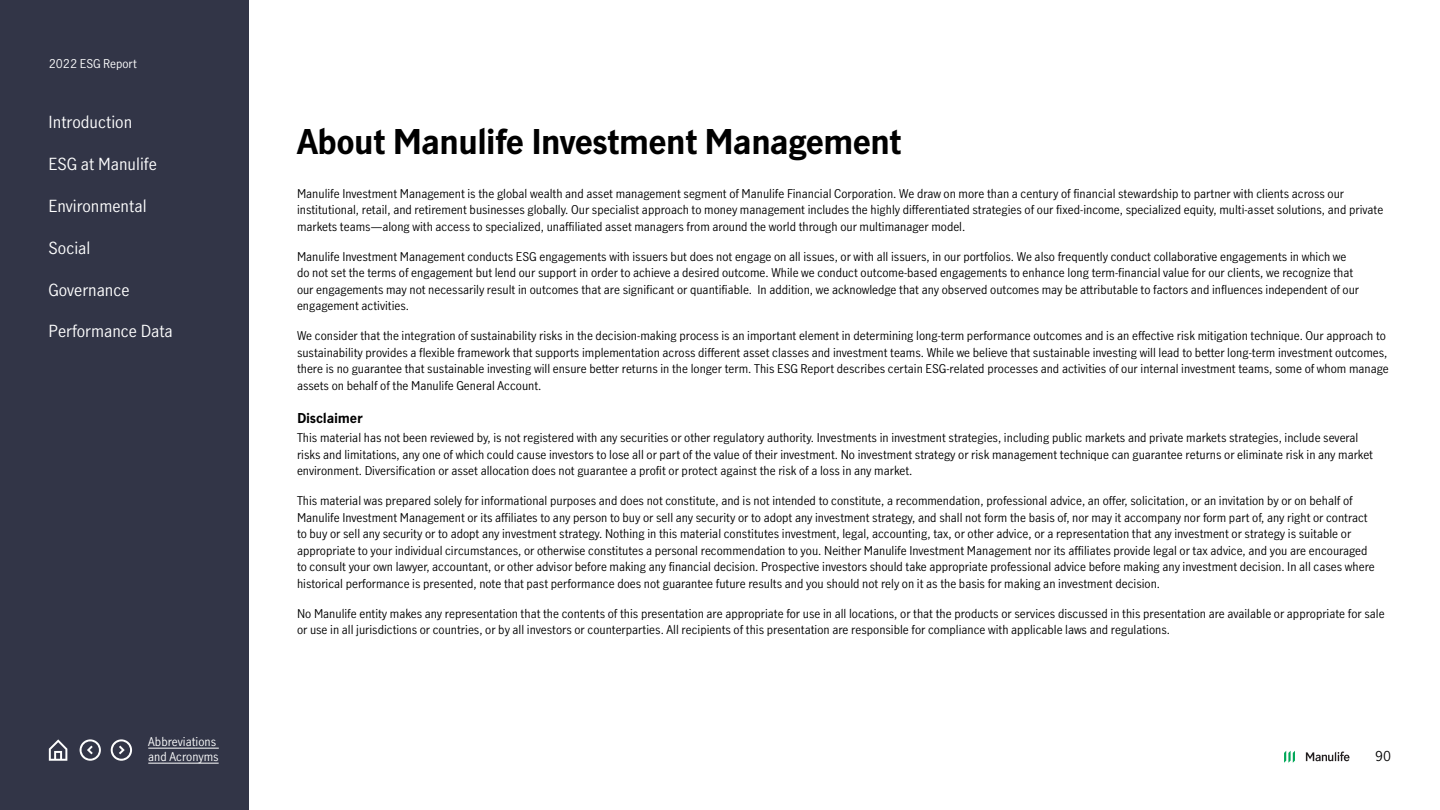
<style>
.page{position:relative;width:1440px;height:810px;background:#fff}
.page>*{position:absolute;margin:0;border:0;box-sizing:border-box;transform-origin:0 0}
.H2_-_Page_header_45{font:700 33.75px "Manulife JH Sans Optimized";letter-spacing:-.03em;color:#000}
.Main_Chapters_24_24{font:16.5px "Manulife JH Sans Optimized";color:#fff}
.H3_-_Header_26_30{font:700 13.5px "Manulife JH Sans Optimized";letter-spacing:-.015em;color:#000}
.t1{font:13.5px "Manulife JH Sans Optimized";color:#000}
.Body_-_16_22{font:12px/16.5px "Manulife JH Sans Optimized";color:#000}
.Body_-_16_22-2{font:12px/15px "Manulife JH Sans Optimized";color:#fff}
</style>
<div class="page">
<div style="left:0;top:0;width:248px;height:810px;background:#323547"></div>
<svg style="left:49px;top:739px;width:18px;height:22px"></svg>
<svg style="left:80px;top:739px;width:21px;height:22px"></svg>
<svg style="left:111px;top:739px;width:21px;height:22px"></svg>
<hr style="left:148px;top:748px;width:71px;height:1px;background:#fff">
<hr style="left:148px;top:763px;width:71px;height:1px;background:#fff">
<svg style="left:1306px;top:751px;width:44px;height:10px"></svg>
<svg style="left:1284px;top:751px;width:11px;height:12px"></svg>
<p class="Body_-_16_22-2" style="left:49px;top:55px;width:90px">2022 ESG Report</p>
<p class="Main_Chapters_24_24" style="left:49px;top:111px;width:85px">Introduction</p>
<p class="Main_Chapters_24_24" style="left:49px;top:152px;width:110px">ESG at Manulife</p>
<p class="Main_Chapters_24_24" style="left:49px;top:194px;width:99px">Environmental</p>
<p class="Main_Chapters_24_24" style="left:49px;top:236px;width:43px">Social</p>
<p class="Main_Chapters_24_24" style="left:49px;top:278px;width:83px">Governance</p>
<p class="Main_Chapters_24_24" style="left:49px;top:320px;width:126px">Performance Data</p>
<p class="Body_-_16_22-2" style="left:148px;top:734px;width:72px">Abbreviations and Acronyms</p>
<h2 class="H2_-_Page_header_45" style="left:297px;top:118px;width:606px">About Manulife Investment Management</h2>
<p class="Body_-_16_22" style="left:297px;top:185px;width:1088px">Manulife Investment Management is the global wealth and asset management segment of Manulife Financial Corporation. We draw on more than a century of financial stewardship to partner with clients across our institutional, retail, and retirement businesses globally. Our specialist approach to money management includes the highly differentiated strategies of our fixed-income, specialized equity, multi-asset solutions, and private markets teams—along with access to specialized, unaffiliated asset managers from around the world through our multimanager model.</p>
<p class="Body_-_16_22" style="left:297px;top:248px;width:1064px">Manulife Investment Management conducts ESG engagements with issuers but does not engage on all issues, or with all issuers, in our portfolios. We also frequently conduct collaborative engagements in which we do not set the terms of engagement but lend our support in order to achieve a desired outcome. While we conduct outcome-based engagements to enhance long term-financial value for our clients, we recognize that our engagements may not necessarily result in outcomes that are significant or quantifiable. In addition, we acknowledge that any observed outcomes may be attributable to factors and influences independent of our engagement activities.</p>
<p class="Body_-_16_22" style="left:297px;top:327px;width:1093px">We consider that the integration of sustainability risks in the decision-making process is an important element in determining long-term performance outcomes and is an effective risk mitigation technique. Our approach to sustainability provides a flexible framework that supports implementation across different asset classes and investment teams. While we believe that sustainable investing will lead to better long-term investment outcomes, there is no guarantee that sustainable investing will ensure better returns in the longer term. This ESG Report describes certain ESG-related processes and activities of our internal investment teams, some of whom manage assets on behalf of the Manulife General Account.</p>
<h3 class="H3_-_Header_26_30" style="left:297px;top:408px;width:67px">Disclaimer</h3>
<p class="Body_-_16_22" style="left:297px;top:429px;width:1078px">This material has not been reviewed by, is not registered with any securities or other regulatory authority. Investments in investment strategies, including public markets and private markets strategies, include several risks and limitations, any one of which could cause investors to lose all or part of the value of their investment. No investment strategy or risk management technique can guarantee returns or eliminate risk in any market environment. Diversification or asset allocation does not guarantee a profit or protect against the risk of a loss in any market.</p>
<p class="Body_-_16_22" style="left:297px;top:492px;width:1079px">This material was prepared solely for informational purposes and does not constitute, and is not intended to constitute, a recommendation, professional advice, an offer, solicitation, or an invitation by or on behalf of Manulife Investment Management or its affiliates to any person to buy or sell any security or to adopt any investment strategy, and shall not form the basis of, nor may it accompany nor form part of, any right or contract to buy or sell any security or to adopt any investment strategy. Nothing in this material constitutes investment, legal, accounting, tax, or other advice, or a representation that any investment or strategy is suitable or appropriate to your individual circumstances, or otherwise constitutes a personal recommendation to you. Neither Manulife Investment Management nor its affiliates provide legal or tax advice, and you are encouraged to consult your own lawyer, accountant, or other advisor before making any financial decision. Prospective investors should take appropriate professional advice before making any investment decision. In all cases where historical performance is presented, note that past performance does not guarantee future results and you should not rely on it as the basis for making an investment decision.</p>
<p class="Body_-_16_22" style="left:297px;top:605px;width:1089px">No Manulife entity makes any representation that the contents of this presentation are appropriate for use in all locations, or that the products or services discussed in this presentation are available or appropriate for sale or use in all jurisdictions or countries, or by all investors or counterparties. All recipients of this presentation are responsible for compliance with applicable laws and regulations.</p>
<p class="t1" style="left:1375px;top:747px;width:17px">90</p>
</div>
